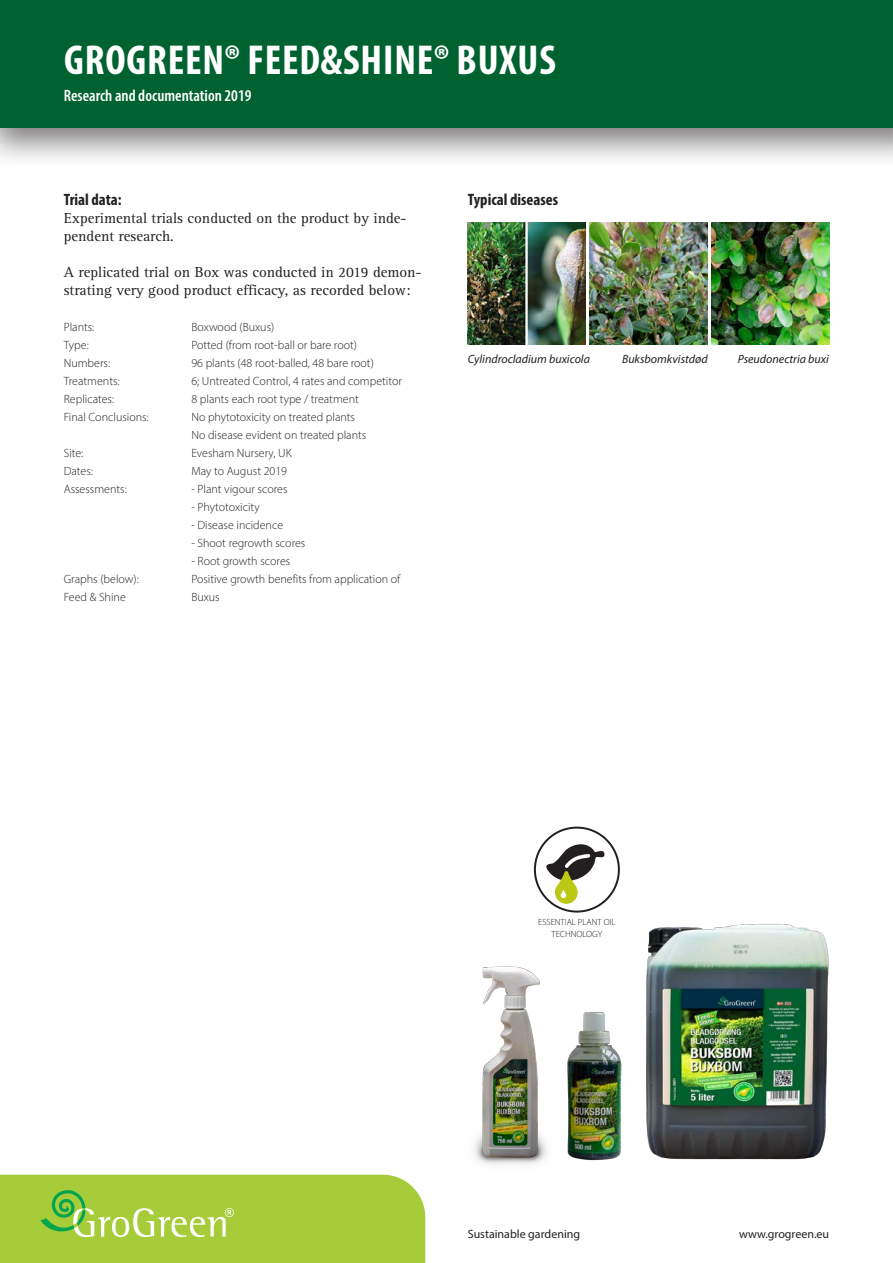
<style>
.page{position:relative;width:893px;height:1263px;background:#fff}
.page>*{position:absolute;margin:0;border:0;box-sizing:border-box;transform-origin:0 0}
.R1{font:700 condensed 42px "Myriad Pro";letter-spacing:.02em;color:#fff}
.U1{font:600 condensed 16.5px "Myriad Pro";color:#fff}
.M{font:700 condensed 16.5px "Myriad Pro";color:#231f20}
.B{font:15px/18px "Rotis Serif Std";color:#231f20}
.NPK-indhold{font:300 12px "Myriad Pro";color:#231f20}
.Foto{font:italic 12px "Myriad Pro";color:#231f20}
.t1{font:12px "Myriad Pro";color:#231f20}
.t2{font:300 9px/12px "Myriad Pro";color:#231f20;text-align:center}
</style>
<div class="page">
<svg style="left:0;top:1175px;width:425px;height:88px;background:#a7cd41"></svg>
<div style="left:0;top:0;width:893px;height:169px;background:#231f20;opacity:.6"></div>
<div style="left:0;top:0;width:893px;height:128px;background:#006131"></div>
<img style="left:468px;top:223px;width:117px;height:121px">
<img style="left:590px;top:223px;width:117px;height:121px">
<img style="left:711px;top:223px;width:118px;height:121px">
<img style="left:646px;top:923px;width:183px;height:237px">
<img style="left:474px;top:966px;width:73px;height:198px">
<img style="left:567px;top:1011px;width:55px;height:150px">
<div style="left:534px;top:827px;width:86px;height:85px;border:2px solid #231f20;border-radius:50%"></div>
<svg style="left:545px;top:842px;width:60px;height:62px"></svg>
<p class="R1" style="left:64px;top:34px;width:102px">GROGREEN</p>
<p class="R1" style="left:225px;top:34px;width:155px">® FEED&amp;SHINE</p>
<p class="R1" style="left:434px;top:34px;width:64px">® BUXUS</p>
<p class="U1" style="left:64px;top:85px;width:189px">Research and documentation 2019</p>
<p class="M" style="left:64px;top:189px;width:59px">TRIAL DATA:</p>
<p class="B" style="left:64px;top:209px;width:344px">Experimental trials conducted on the product by inde&shy;pendent research.</p>
<p class="B" style="left:64px;top:263px;width:359px">A replicated trial on Box was conducted in 2019 demon&shy;strating very good product efficacy, as recorded below:</p>
<p class="NPK-indhold" style="left:64px;top:319px;width:32px">Plants:</p>
<p class="NPK-indhold" style="left:191px;top:319px;width:84px">Boxwood (Buxus)</p>
<p class="NPK-indhold" style="left:64px;top:337px;width:26px">Type:</p>
<p class="NPK-indhold" style="left:191px;top:337px;width:167px">Potted (from root-ball or bare root)</p>
<p class="NPK-indhold" style="left:64px;top:355px;width:48px">Numbers:</p>
<p class="NPK-indhold" style="left:191px;top:355px;width:184px">96 plants (48 root-balled, 48 bare root)</p>
<p class="NPK-indhold" style="left:64px;top:373px;width:57px">Treatments:</p>
<p class="NPK-indhold" style="left:191px;top:373px;width:212px">6; Untreated Control, 4 rates and competitor</p>
<p class="NPK-indhold" style="left:64px;top:391px;width:52px">Replicates:</p>
<p class="NPK-indhold" style="left:191px;top:391px;width:169px">8 plants each root type / treatment</p>
<p class="NPK-indhold" style="left:64px;top:409px;width:86px">Final Conclusions:</p>
<p class="NPK-indhold" style="left:191px;top:409px;width:165px">No phytotoxicity on treated plants</p>
<p class="NPK-indhold" style="left:191px;top:427px;width:176px">No disease evident on treated plants</p>
<p class="NPK-indhold" style="left:64px;top:445px;width:21px">Site:</p>
<p class="NPK-indhold" style="left:191px;top:445px;width:102px">Evesham Nursery, UK</p>
<p class="NPK-indhold" style="left:64px;top:463px;width:31px">Dates:</p>
<p class="NPK-indhold" style="left:191px;top:463px;width:97px">May to August 2019</p>
<p class="NPK-indhold" style="left:64px;top:481px;width:64px">Assessments:</p>
<p class="NPK-indhold" style="left:191px;top:481px;width:98px">- Plant vigour scores</p>
<p class="NPK-indhold" style="left:191px;top:499px;width:70px">- Phytotoxicity</p>
<p class="NPK-indhold" style="left:191px;top:517px;width:93px">- Disease incidence</p>
<p class="NPK-indhold" style="left:191px;top:535px;width:116px">- Shoot regrowth scores</p>
<p class="NPK-indhold" style="left:191px;top:553px;width:100px">- Root growth scores</p>
<p class="NPK-indhold" style="left:64px;top:571px;width:77px">Graphs (below):</p>
<p class="NPK-indhold" style="left:191px;top:571px;width:210px">Positive growth benefits from application of</p>
<p class="NPK-indhold" style="left:64px;top:589px;width:64px">Feed &amp; Shine</p>
<p class="NPK-indhold" style="left:191px;top:589px;width:30px">Buxus</p>
<p class="M" style="left:468px;top:189px;width:92px">TYPICAL DISEASES</p>
<p class="Foto" style="left:468px;top:351px;width:124px">Cylindrocladium buxicola</p>
<p class="Foto" style="left:622px;top:351px;width:87px">Buksbomkvistdød</p>
<p class="Foto" style="left:738px;top:351px;width:93px">Pseudonectria buxi</p>
<p class="t2" style="left:538px;top:915px;width:79px">ESSENTIAL PLANT OIL<br>TECHNOLOGY</p>
<p class="t1" style="left:468px;top:1227px;width:114px">Sustainable gardening</p>
<p class="t1" style="left:739px;top:1227px;width:92px">www.grogreen.eu</p>
</div>
